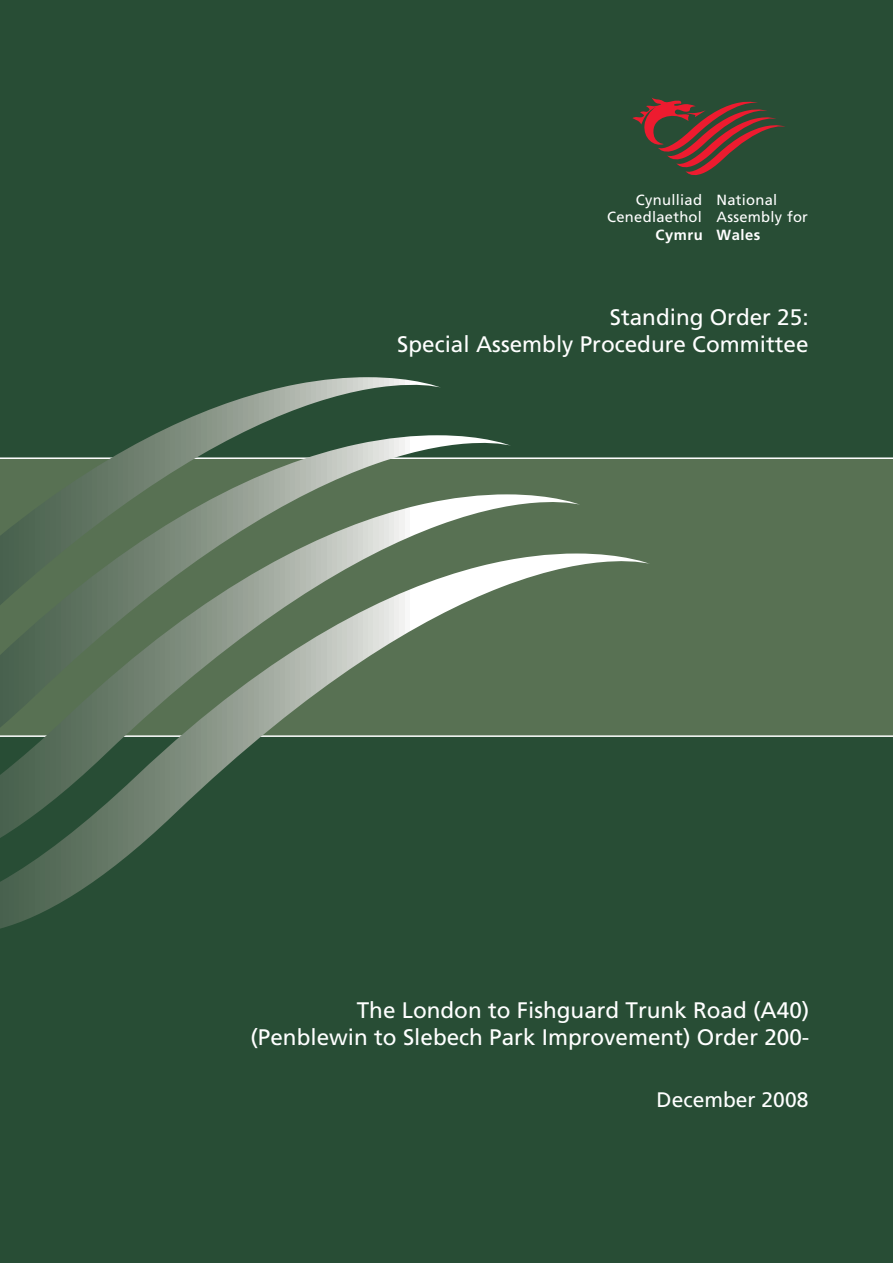
<style>
.page{position:relative;width:893px;height:1263px;background:#284d35}
.page>*{position:absolute;margin:0;border:0;box-sizing:border-box;transform-origin:0 0}
.t1{font:22.5px/27px "Frutiger";color:#fff;text-align:right}
.t2{font:21px "Frutiger";color:#fff}
.t3{font:14.7px/17.5px "Frutiger";letter-spacing:.02em;color:#fff;text-align:right}
.t4{font:700 14.7px "Frutiger";letter-spacing:.04em;color:#fff}
</style>
<div class="page">
<div style="left:0;top:458px;width:893px;height:278px;background:#587153"></div>
<hr style="left:0;top:457px;width:893px;height:2px;background:#fff">
<hr style="left:0;top:735px;width:893px;height:2px;background:#fff">
<svg style="left:632px;top:98px;width:153px;height:77px"></svg>
<svg style="left:153px;top:377px;width:287px;height:58px"></svg>
<svg style="left:0;top:435px;width:510px;height:58px"></svg>
<svg style="left:0;top:493px;width:579px;height:57px"></svg>
<svg style="left:0;top:550px;width:649px;height:379px"></svg>
<p class="t3" style="left:607px;top:191px;width:96px">Cynulliad<br>Cenedlaethol</p>
<p class="t4" style="left:656px;top:226px;width:49px">Cymru</p>
<p class="t3" style="left:716px;top:191px;width:93px;text-align:left">National<br>Assembly for</p>
<p class="t4" style="left:716px;top:226px;width:45px">Wales</p>
<p class="t1" style="left:397px;top:303px;width:413px">Standing Order 25:<br>Special Assembly Procedure Committee</p>
<p class="t1" style="left:250px;top:996px;width:560px">The London to Fishguard Trunk Road (A40) (Penblewin to Slebech Park Improvement) Order 200-</p>
<p class="t2" style="left:657px;top:1087px;width:153px">December 2008</p>
</div>
